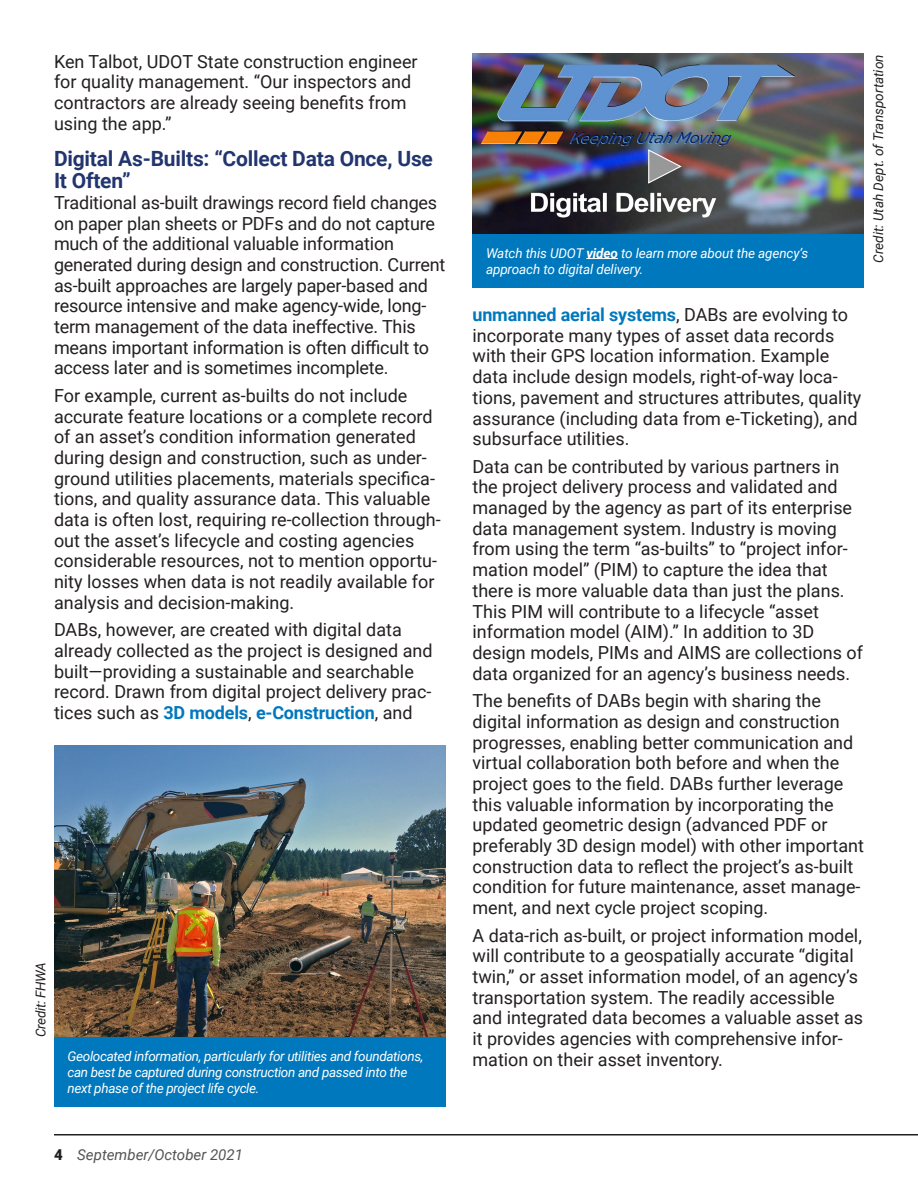
<style>
.page{position:relative;width:918px;height:1188px;background:#fff}
.page>*{position:absolute;margin:0;border:0;box-sizing:border-box;transform-origin:0 0}
.t1{font:700 21px/22.5px "Roboto";letter-spacing:-.01em;color:#22356f}
.t2{font:18px/20.7px "Roboto";color:#231f20}
.t3{font:italic 15px "Roboto";color:#535457}
.t4{font:italic 13.5px/16.2px "Roboto";letter-spacing:-.025em;color:#fff}
.t5{font:italic 13.5px "Roboto";color:#231f20}
.s1{font-weight:700;color:#0078bd}
.s2{font-weight:900;font-style:normal;color:#231f20}
.s3{font-weight:700}
</style>
<div class="page">
<hr style="left:54px;top:1134px;width:864px;height:2px;background:#231f20">
<img style="left:54px;top:745px;width:392px;height:292px">
<div style="left:54px;top:1037px;width:392px;height:70px;background:#0078bd"></div>
<img style="left:472px;top:53px;width:392px;height:181px">
<div style="left:472px;top:234px;width:392px;height:53px;background:#0078bd"></div>
<hr style="left:586px;top:258px;width:32px;height:1px;background:#fff">
<svg style="left:648px;top:148px;width:34px;height:37px"></svg>
<p class="t2" style="left:54px;top:50px;width:365px">Ken Talbot, UDOT State construction engineer for quality management. “Our inspectors and contractors are already seeing benefits from using the app.”</p>
<p class="t1" style="left:54px;top:146px;width:380px">Digital As-Builts: “Collect Data Once, Use<br>It Often”</p>
<p class="t2" style="left:54px;top:191px;width:393px">Traditional as-built drawings record field changes on paper plan sheets or PDFs and do not capture much of the additional valuable information generated during design and construction. Current as-built approaches are largely paper-based and resource intensive and make agency-wide, long&shy;term management of the data ineffective. This means important information is often difficult to access later and is sometimes incomplete.</p>
<p class="t2" style="left:54px;top:384px;width:388px">For example, current as-builts do not include accurate feature locations or a complete record of an asset’s condition information generated during design and construction, such as under&shy;ground utilities placements, materials specifica&shy;tions, and quality assurance data. This valuable data is often lost, requiring re-collection through&shy;out the asset’s lifecycle and costing agencies considerable resources, not to mention opportu&shy;nity losses when data is not readily available for analysis and decision-making.</p>
<p class="t2" style="left:54px;top:619px;width:380px">DABs, however, are created with digital data already collected as the project is designed and built—providing a sustainable and searchable record. Drawn from digital project delivery prac&shy;tices such as <span class="s1">3D models</span>, <span class="s1">e-Construction</span>, and</p>
<p class="t5" style="left:31px;top:1037px;width:77px;rotate:-90deg">Credit: FHWA</p>
<p class="t4" style="left:68px;top:1048px;width:357px">Geolocated information, particularly for utilities and foundations, can best be captured during construction and passed into the next phase of the project life cycle.</p>
<p class="t3" style="left:54px;top:1144px;width:191px"><span class="s2">4</span> September/October 2021</p>
<p class="t4" style="left:486px;top:244px;width:324px">Watch this UDOT <span class="s3">video</span> to learn more about the agency’s approach to digital delivery.</p>
<p class="t5" style="left:869px;top:263px;width:210px;rotate:-90deg">Credit: Utah Dept. of Transportation</p>
<p class="t2" style="left:472px;top:304px;width:390px"><span class="s1">unmanned aerial systems</span>, DABs are evolving to incorporate many types of asset data records with their GPS location information. Example data include design models, right-of-way loca&shy;tions, pavement and structures attributes, quality assurance (including data from e-Ticketing), and subsurface utilities.</p>
<p class="t2" style="left:472px;top:455px;width:392px">Data can be contributed by various partners in the project delivery process and validated and managed by the agency as part of its enterprise data management system. Industry is moving from using the term “as-builts” to “project infor&shy;mation model” (PIM) to capture the idea that there is more valuable data than just the plans.<br>This PIM will contribute to a lifecycle “asset information model (AIM).” In addition to 3D design models, PIMs and AIMS are collections of data organized for an agency’s business needs.</p>
<p class="t2" style="left:472px;top:690px;width:393px">The benefits of DABs begin with sharing the digital information as design and construction progresses, enabling better communication and virtual collaboration both before and when the project goes to the field. DABs further leverage this valuable information by incorporating the updated geometric design (advanced PDF or preferably 3D design model) with other important construction data to reflect the project’s as-built condition for future maintenance, asset manage&shy;ment, and next cycle project scoping.</p>
<p class="t2" style="left:472px;top:924px;width:392px">A data-rich as-built, or project information model, will contribute to a geospatially accurate “digital twin,” or asset information model, of an agency’s transportation system. The readily accessible and integrated data becomes a valuable asset as it provides agencies with comprehensive infor&shy;mation on their asset inventory.</p>
</div>
